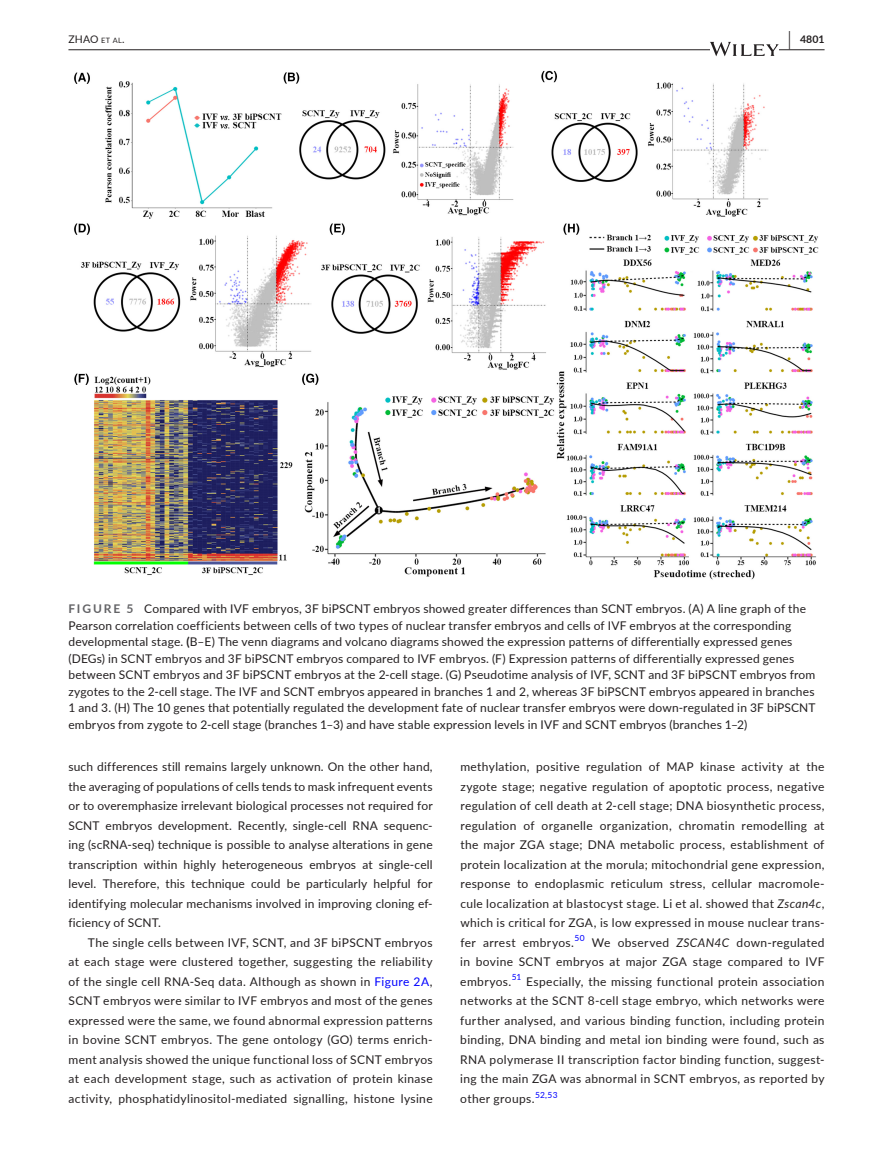
<style>
.page{position:relative;width:893px;height:1174px;background:#fff}
.page>*{position:absolute;margin:0;border:0;box-sizing:border-box;transform-origin:0 0}
.t1{font:12px/19.5px "Lato";letter-spacing:.015em;color:#231f20;text-align:justify}
.t2{font:10.5px "Lato";color:#231f20}
.t3{font:700 10.5px "Lato";color:#231f20}
.s1{font-size:7.35px}
.s2{font-size:19.5px}
.s3{font-weight:700;color:#636366}
.s4{font-weight:700}
.s5{color:#00f}
.s6{font-style:italic}
</style>
<div class="page">
<hr style="left:68px;top:49px;width:756px;height:1px;background:#231f20">
<svg style="left:710px;top:42px;width:69px;height:14px"></svg>
<img style="left:74px;top:70px;width:745px;height:510px">
<p class="t2" style="left:68px;top:31px;width:58px">ZHAO <span class="s1">et al</span>.</p>
<p class="t3" style="left:789px;top:31px;width:37px"><span class="s2">|</span> 4801</p>
<p class="t1" style="left:68px;top:600px;width:749px;line-height:16.5px;text-align:left"><span class="s3">FIGURE 5</span> Compared with IVF embryos, 3F biPSCNT embryos showed greater differences than SCNT embryos. (A) A line graph of the Pearson correlation coefficients between cells of two types of nuclear transfer embryos and cells of IVF embryos at the corresponding developmental stage. <span class="s4">(</span>B–E) The venn diagrams and volcano diagrams showed the expression patterns of differentially expressed genes (DEGs) in SCNT embryos and 3F biPSCNT embryos compared to IVF embryos. (F) Expression patterns of differentially expressed genes between SCNT embryos and 3F biPSCNT embryos at the 2-cell stage. (G) Pseudotime analysis of IVF, SCNT and 3F biPSCNT embryos from zygotes to the 2-cell stage. The IVF and SCNT embryos appeared in branches 1 and 2, whereas 3F biPSCNT embryos appeared in branches 1 and 3. (H) The 10 genes that potentially regulated the development fate of nuclear transfer embryos were down-regulated in 3F biPSCNT embryos from zygote to 2-cell stage (branches 1–3) and have stable expression levels in IVF and SCNT embryos (branches 1–2)</p>
<p class="t1" style="left:68px;top:756px;width:366px">such differences still remains largely unknown. On the other hand, the averaging of populations of cells tends to mask infrequent events or to overemphasize irrelevant biological processes not required for SCNT embryos development. Recently, single-cell RNA sequenc&shy;ing (scRNA-seq) technique is possible to analyse alterations in gene transcription within highly heterogeneous embryos at single-cell level. Therefore, this technique could be particularly helpful for identifying molecular mechanisms involved in improving cloning ef&shy;ficiency of SCNT.</p>
<p class="t1" style="left:68px;top:932px;width:366px;text-indent:20px">The single cells between IVF, SCNT, and 3F biPSCNT embryos at each stage were clustered together, suggesting the reliability of the single cell RNA-Seq data. Although as shown in <span class="s5">Figure 2A</span>, SCNT embryos were similar to IVF embryos and most of the genes expressed were the same, we found abnormal expression patterns in bovine SCNT embryos. The gene ontology (GO) terms enrich&shy;ment analysis showed the unique functional loss of SCNT embryos at each development stage, such as activation of protein kinase activity, phosphatidylinositol-mediated signalling, histone lysine</p>
<p class="t1" style="left:460px;top:756px;width:366px">methylation, positive regulation of MAP kinase activity at the zygote stage; negative regulation of apoptotic process, negative regulation of cell death at 2-cell stage; DNA biosynthetic process, regulation of organelle organization, chromatin remodelling at the major ZGA stage; DNA metabolic process, establishment of protein localization at the morula; mitochondrial gene expression, response to endoplasmic reticulum stress, cellular macromole&shy;cule localization at blastocyst stage. Li et al. showed that <span class="s6">Zscan4c</span>, which is critical for ZGA, is low expressed in mouse nuclear trans&shy;fer arrest embryos.<sup>50</sup></p>
<p class="t1" style="left:460px;top:932px;width:366px;text-indent:131px">We observed <span class="s6">ZSCAN4C</span> down-regulated in bovine SCNT embryos at major ZGA stage compared to IVF embryos.<sup>51</sup> Especially, the missing functional protein association networks at the SCNT 8-cell stage embryo, which networks were further analysed, and various binding function, including protein binding, DNA binding and metal ion binding were found, such as RNA polymerase II transcription factor binding function, suggest&shy;ing the main ZGA was abnormal in SCNT embryos, as reported by other groups.<sup>52,53</sup></p>
</div>
